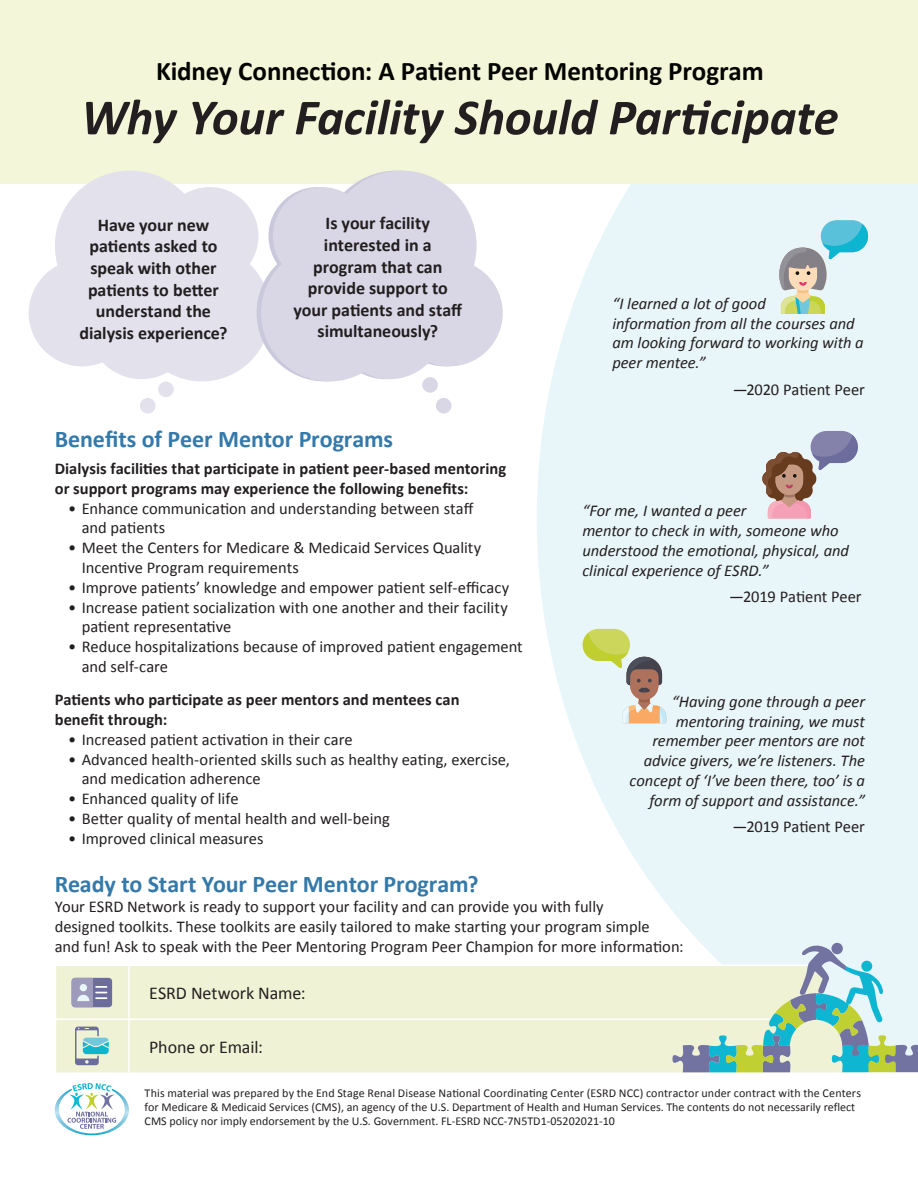
<style>
.page{position:relative;width:918px;height:1188px;background:#fff}
.page>*{position:absolute;margin:0;border:0;box-sizing:border-box;transform-origin:0 0}
.t1{font:italic 700 51px "Calibri";letter-spacing:-.005em;color:#231f20}
.t2{font:700 27px "Calibri";letter-spacing:-.005em;color:#040503}
.t3{font:700 24px "Calibri";letter-spacing:-.005em;color:#3379aa}
.t4{font:700 18px/21.6px "Calibri";color:#231f20;text-align:center}
.t5{font:18px "Calibri";letter-spacing:-.005em;color:#231f20}
.t6{font:16.5px/19.8px "Calibri";color:#231f20}
.t7{font:italic 16.5px/19.8px "Calibri";letter-spacing:-.005em;color:#231f20}
.t8{font:700 16.5px/19.8px "Calibri";color:#231f20}
.t9{font:12px/14.4px "Calibri";color:#231f20}
</style>
<div class="page">
<svg style="left:537px;top:183px;width:381px;height:740px;background:#ebf6f9"></svg>
<div style="left:0;top:0;width:918px;height:183px;background:#f3f6d8"></div>
<svg style="left:29px;top:171px;width:228px;height:210px;fill:#e2e1ec"></svg>
<div style="left:140px;top:398px;width:16px;height:15px;background:#e2e1ec;border-radius:50%"></div>
<div style="left:158px;top:382px;width:16px;height:15px;background:#e2e1ec;border-radius:50%"></div>
<div style="left:56px;top:966px;width:808px;height:107px;background:#eff2d4"></div>
<hr style="left:128px;top:966px;width:2px;height:53px;background:#fff">
<hr style="left:55px;top:1019px;width:74px;height:1px;background:#fff">
<hr style="left:129px;top:1019px;width:736px;height:1px;background:#fff">
<hr style="left:128px;top:1020px;width:2px;height:53px;background:#fff">
<svg style="left:672px;top:923px;width:246px;height:149px;background:#c7ded3"></svg>
<div style="left:831px;top:943px;width:12px;height:11px;background:#7373a1;border-radius:50%"></div>
<svg style="left:75px;top:1027px;width:34px;height:38px"></svg>
<svg style="left:72px;top:978px;width:40px;height:29px"></svg>
<svg style="left:261px;top:171px;width:242px;height:210px;fill:#d9d7e5"></svg>
<div style="left:436px;top:398px;width:16px;height:15px;background:#d9d7e5;border-radius:50%"></div>
<div style="left:422px;top:377px;width:16px;height:16px;background:#d9d7e5;border-radius:50%"></div>
<svg style="left:583px;top:629px;width:83px;height:94px;background:#d2d2b6"></svg>
<svg style="left:775px;top:220px;width:93px;height:94px;background:#bdd8d5"></svg>
<svg style="left:761px;top:431px;width:97px;height:87px;background:#c0b5b8"></svg>
<svg style="left:55px;top:1083px;width:74px;height:52px"></svg>
<h1 class="t2" style="left:156px;top:54px;width:609px">Kidney Connection: A Patient Peer Mentoring Program</h1>
<h1 class="t1" style="left:81px;top:85px;width:759px">Why Your Facility Should Participate</h1>
<p class="t4" style="left:80px;top:214px;width:149px">Have your new patients asked to speak with other patients to better understand the dialysis experience?</p>
<p class="t4" style="left:294px;top:213px;width:170px">Is your facility interested in a program that can provide support to your patients and staff simultaneously?</p>
<h2 class="t3" style="left:55px;top:424px;width:340px">Benefits of Peer Mentor Programs</h2>
<p class="t8" style="left:55px;top:459px;width:453px">Dialysis facilities that participate in patient peer-based mentoring or support programs may experience the following benefits:</p>
<p class="t6" style="left:82px;top:498px;width:393px;text-indent:-13px">• Enhance communication and understanding between staff and patients</p>
<p class="t6" style="left:82px;top:538px;width:401px;text-indent:-13px">• Meet the Centers for Medicare &amp; Medicaid Services Quality<br>Incentive Program requirements</p>
<p class="t6" style="left:68px;top:577px;width:442px">• Improve patients’ knowledge and empower patient self-efficacy</p>
<p class="t6" style="left:82px;top:597px;width:428px;text-indent:-13px">• Increase patient socialization with one another and their facility patient representative</p>
<p class="t6" style="left:82px;top:637px;width:443px;text-indent:-13px">• Reduce hospitalizations because of improved patient engagement and self-care</p>
<p class="t8" style="left:55px;top:690px;width:406px">Patients who participate as peer mentors and mentees can benefit through:</p>
<p class="t6" style="left:68px;top:729px;width:286px">• Increased patient activation in their care</p>
<p class="t6" style="left:82px;top:749px;width:430px;text-indent:-13px">• Advanced health-oriented skills such as healthy eating, exercise, and medication adherence</p>
<p class="t6" style="left:68px;top:789px;width:172px">• Enhanced quality of life</p>
<p class="t6" style="left:68px;top:809px;width:323px">• Better quality of mental health and well-being</p>
<p class="t6" style="left:68px;top:828px;width:197px">• Improved clinical measures</p>
<p class="t7" style="left:612px;top:293px;width:253px">“I learned a lot of good<br>information from all the courses and am looking forward to working with a peer mentee.”</p>
<p class="t6" style="left:733px;top:380px;width:134px">—2020 Patient Peer</p>
<p class="t7" style="left:582px;top:500px;width:268px">“For me, I wanted a peer<br>mentor to check in with, someone who understood the emotional, physical, and clinical experience of ESRD.”</p>
<p class="t6" style="left:729px;top:587px;width:134px">—2019 Patient Peer</p>
<p class="t7" style="left:630px;top:691px;width:237px;text-align:right">“Having gone through a peer mentoring training, we must remember peer mentors are not advice givers, we’re listeners. The concept of ‘I’ve been there, too’ is a form of support and assistance.”</p>
<p class="t6" style="left:733px;top:817px;width:134px">—2019 Patient Peer</p>
<h2 class="t3" style="left:55px;top:869px;width:425px">Ready to Start Your Peer Mentor Program?</h2>
<p class="t6" style="left:55px;top:897px;width:630px">Your ESRD Network is ready to support your facility and can provide you with fully<br>designed toolkits. These toolkits are easily tailored to make starting your program simple<br>and fun! Ask to speak with the Peer Mentoring Program Peer Champion for more information:</p>
<p class="t5" style="left:149px;top:982px;width:158px">ESRD Network Name:</p>
<p class="t5" style="left:149px;top:1036px;width:115px">Phone or Email:</p>
<p class="t9" style="left:145px;top:1085px;width:718px">This material was prepared by the End Stage Renal Disease National Coordinating Center (ESRD NCC) contractor under contract with the Centers for Medicare &amp; Medicaid Services (CMS), an agency of the U.S. Department of Health and Human Services. The contents do not necessarily reflect<br>CMS policy nor imply endorsement by the U.S. Government. FL-ESRD NCC-7N5TD1-05202021-10</p>
</div>
